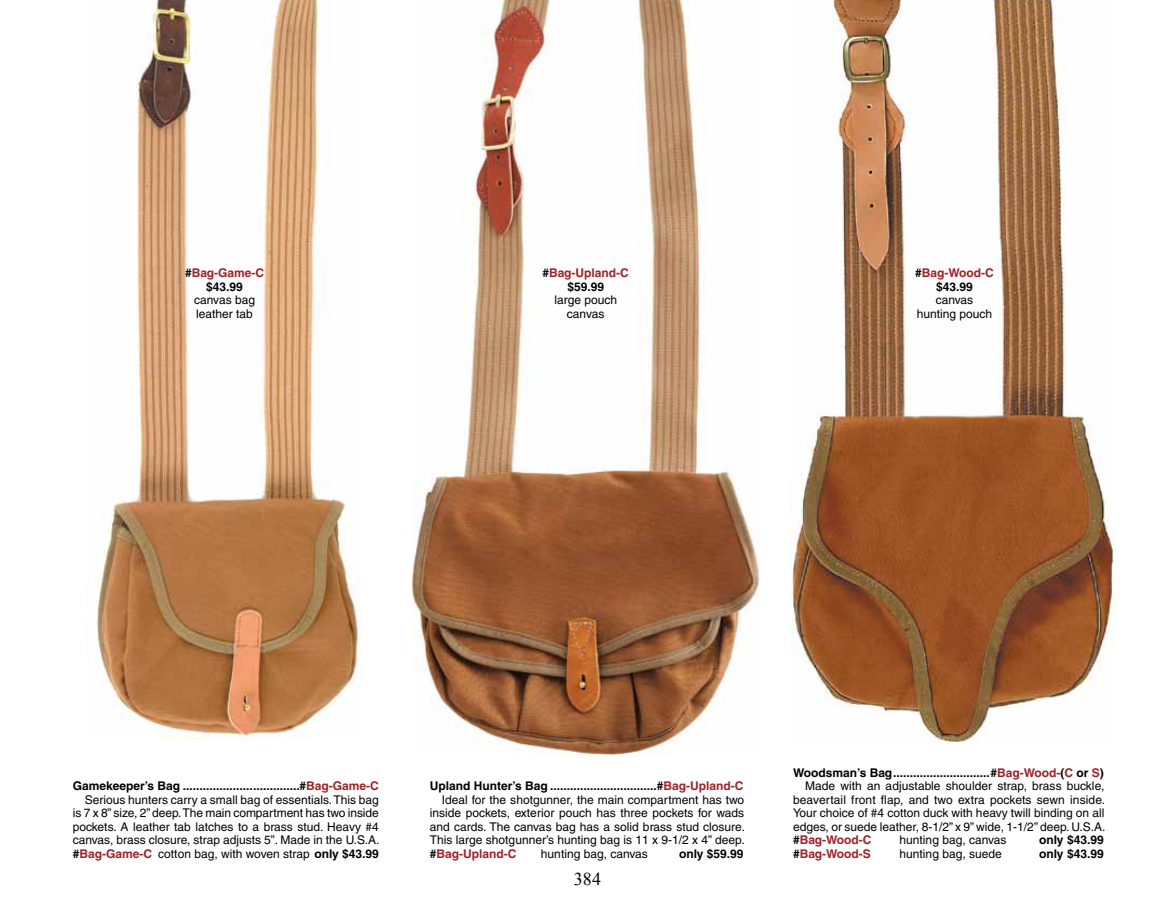
<style>
.page{position:relative;width:1175px;height:918px;background:#fff}
.page>*{position:absolute;margin:0;border:0;box-sizing:border-box;transform-origin:0 0}
.t1{font:18px "Times New Roman";color:#000}
.t2{font:12px/13.5px "Helvetica";color:#000;text-align:center}
.t3{font:700 12px "Helvetica";color:#000}
.t4{font:700 12px/13.5px "Helvetica";color:#9f2228;text-align:center}
.s1{color:#000}
.s2{font-weight:700}
.s3{font-weight:700;color:#9f2228}
.s4{color:#9f2228}
</style>
<div class="page">
<img style="left:412px;top:0;width:348px;height:756px">
<img style="left:790px;top:0;width:324px;height:742px">
<img style="left:96px;top:0;width:266px;height:739px">
<p class="t4" style="left:185px;top:266px;width:81px"><span class="s1">#</span>Bag-Game-C <span class="s1">$43.99</span></p>
<p class="t2" style="left:194px;top:293px;width:62px;text-align:left">canvas bag leather tab</p>
<p class="t4" style="left:542px;top:266px;width:88px"><span class="s1">#</span>Bag-Upland-C <span class="s1">$59.99</span></p>
<p class="t2" style="left:554px;top:293px;width:64px">large pouch canvas</p>
<p class="t4" style="left:915px;top:266px;width:80px"><span class="s1">#</span>Bag-Wood-C <span class="s1">$43.99</span></p>
<p class="t2" style="left:916px;top:293px;width:77px">canvas hunting pouch</p>
<p class="t2" style="left:73px;top:779px;width:308px;text-align:right"><span class="s2">Gamekeeper’s Bag ...................................#</span><span class="s3">Bag-Game-C </span>Serious hunters carry a small bag of essentials. This bag<br>is 7 x 8” size, 2” deep. The main compartment has two inside pockets. A leather tab latches to a brass stud. Heavy #4 canvas, brass closure, strap adjusts 5”. Made in the U.S.A. <span class="s2">#</span><span class="s3">Bag-Game-C</span> cotton bag, with woven strap <span class="s2">only $43.99</span></p>
<p class="t3" style="left:430px;top:778px;width:315px">Upland Hunter’s Bag ................................#<span class="s4">Bag-Upland-C</span></p>
<p class="t2" style="left:442px;top:793px;width:304px">Ideal for the shotgunner, the main compartment has two</p>
<p class="t2" style="left:430px;top:806px;width:316px">inside pockets, exterior pouch has three pockets for wads</p>
<p class="t2" style="left:430px;top:820px;width:316px">and cards. The canvas bag has a solid brass stud closure.</p>
<p class="t2" style="left:430px;top:833px;width:316px">This large shotgunner’s hunting bag is 11 x 9-1/2 x 4” deep.</p>
<p class="t4" style="left:430px;top:846px;width:88px"><span class="s1">#</span>Bag-Upland-C</p>
<p class="t2" style="left:541px;top:847px;width:108px">hunting bag, canvas</p>
<p class="t3" style="left:679px;top:846px;width:66px">only $59.99</p>
<h1 class="t1" style="left:574px;top:867px;width:28px">384</h1>
<p class="t3" style="left:793px;top:765px;width:312px">Woodsman’s Bag.............................#<span class="s4">Bag-Wood-</span>(<span class="s4">C</span> or <span class="s4">S</span>)</p>
<p class="t2" style="left:805px;top:779px;width:301px">Made with an adjustable shoulder strap, brass buckle,</p>
<p class="t2" style="left:793px;top:793px;width:314px">beavertail front flap, and two extra pockets sewn inside.</p>
<p class="t2" style="left:793px;top:806px;width:313px">Your choice of #4 cotton duck with heavy twill binding on all</p>
<p class="t2" style="left:793px;top:820px;width:314px">edges, or suede leather, 8-1/2” x 9” wide, 1-1/2” deep. U.S.A.</p>
<p class="t4" style="left:793px;top:833px;width:80px"><span class="s1">#</span>Bag-Wood-C</p>
<p class="t2" style="left:899px;top:833px;width:108px">hunting bag, canvas</p>
<p class="t3" style="left:1039px;top:832px;width:66px">only $43.99</p>
<p class="t4" style="left:793px;top:846px;width:79px"><span class="s1">#</span>Bag-Wood-S</p>
<p class="t2" style="left:899px;top:847px;width:104px">hunting bag, suede</p>
<p class="t3" style="left:1039px;top:846px;width:66px">only $43.99</p>
</div>
